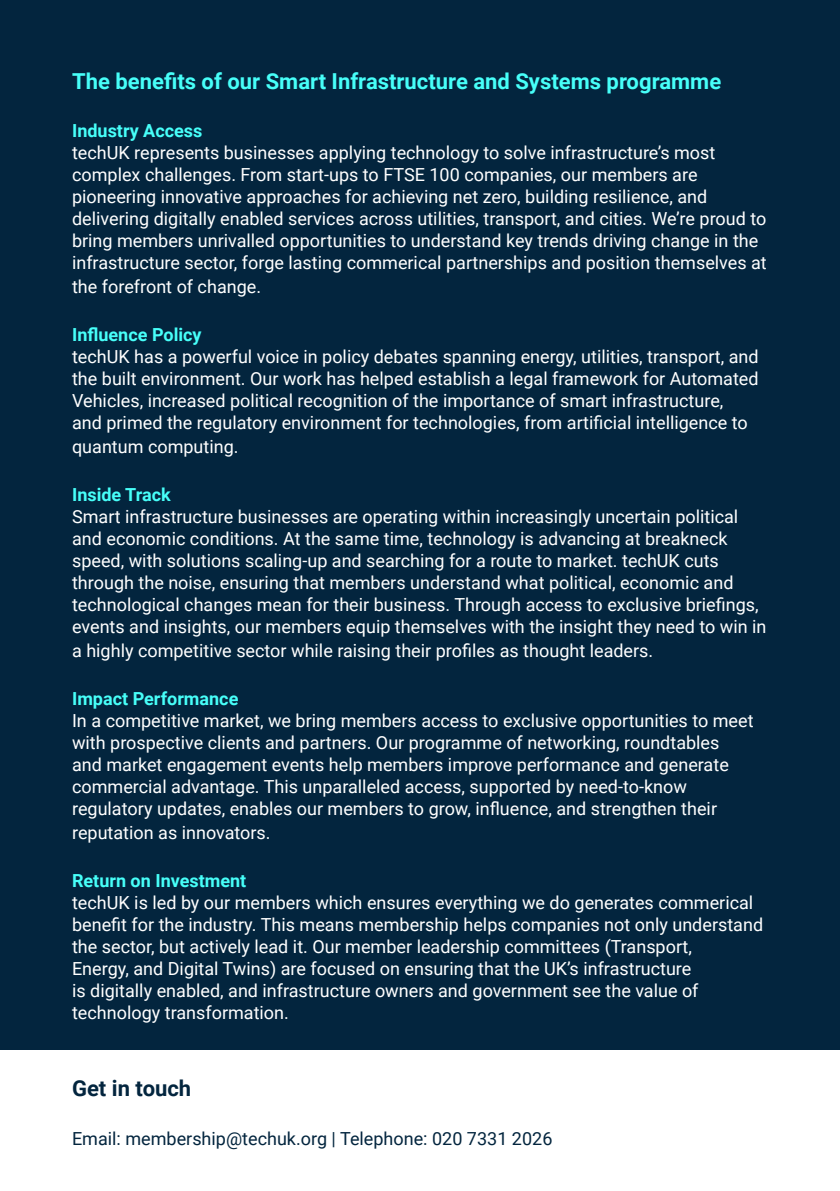
<style>
.page{position:relative;width:840px;height:1191px;background:#fff}
.page>*{position:absolute;margin:0;border:0;box-sizing:border-box;transform-origin:0 0}
.Programme_intro{font:700 22px "Roboto";color:#47fff9}
.Programme_intro-2{font:700 22px "Roboto";color:#03253e}
.Programme_intro-3{font:18px/22px "Roboto";color:#fff}
.Body_copy{font:18px/22px "Roboto";color:#fff}
.Programme_intro-4{font:18px "Roboto";color:#03253e}
.Programme_intro-5{font:700 18px "Roboto";color:#47fff9}
.s1{font-weight:700;color:#47fff9}
</style>
<div class="page">
<div style="left:0;top:0;width:839px;height:1049px;background:#03253e"></div>
<p class="Programme_intro" style="left:72px;top:65px;width:650px">The benefits of our Smart Infrastructure and Systems programme</p>
<p class="Body_copy" style="left:72px;top:118px;width:695px"><span class="s1">Industry Access<br></span>techUK represents businesses applying technology to solve infrastructure’s most complex challenges. From start-ups to FTSE 100 companies, our members are pioneering innovative approaches for achieving net zero, building resilience, and delivering digitally enabled services across utilities, transport, and cities. We’re proud to bring members unrivalled opportunities to understand key trends driving change in the infrastructure sector, forge lasting commerical partnerships and position themselves at</p>
<p class="Body_copy" style="left:72px;top:274px;width:190px">the forefront of change.</p>
<p class="Programme_intro-3" style="left:72px;top:322px;width:687px"><span class="s1">Influence Policy<br></span>techUK has a powerful voice in policy debates spanning energy, utilities, transport, and the built environment. Our work has helped establish a legal framework for Automated Vehicles, increased political recognition of the importance of smart infrastructure,<br>and primed the regulatory environment for technologies, from artificial intelligence to</p>
<p class="Programme_intro-3" style="left:72px;top:434px;width:168px">quantum computing.</p>
<p class="Programme_intro-5" style="left:72px;top:481px;width:100px">Inside Track</p>
<p class="Body_copy" style="left:72px;top:504px;width:695px">Smart infrastructure businesses are operating within increasingly uncertain political and economic conditions. At the same time, technology is advancing at breakneck speed, with solutions scaling-up and searching for a route to market. techUK cuts through the noise, ensuring that members understand what political, economic and technological changes mean for their business. Through access to exclusive briefings, events and insights, our members equip themselves with the insight they need to win in</p>
<p class="Body_copy" style="left:72px;top:638px;width:582px">a highly competitive sector while raising their profiles as thought leaders.</p>
<p class="Programme_intro-3" style="left:72px;top:686px;width:682px"><span class="s1">Impact Performance<br></span>In a competitive market, we bring members access to exclusive opportunities to meet with prospective clients and partners. Our programme of networking, roundtables and market engagement events help members improve performance and generate commercial advantage. This unparalleled access, supported by need-to-know regulatory updates, enables our members to grow, influence, and strengthen their</p>
<p class="Programme_intro-3" style="left:72px;top:820px;width:200px">reputation as innovators.</p>
<p class="Programme_intro-3" style="left:72px;top:868px;width:692px"><span class="s1">Return on Investment<br></span>techUK is led by our members which ensures everything we do generates commerical benefit for the industry. This means membership helps companies not only understand the sector, but actively lead it. Our member leadership committees (Transport,<br>Energy, and Digital Twins) are focused on ensuring that the UK’s infrastructure<br>is digitally enabled, and infrastructure owners and government see the value of technology transformation.</p>
<p class="Programme_intro-2" style="left:72px;top:1073px;width:121px">Get in touch</p>
<p class="Programme_intro-4" style="left:72px;top:1125px;width:481px">Email: membership@techuk.org | Telephone: 020 7331 2026</p>
</div>
